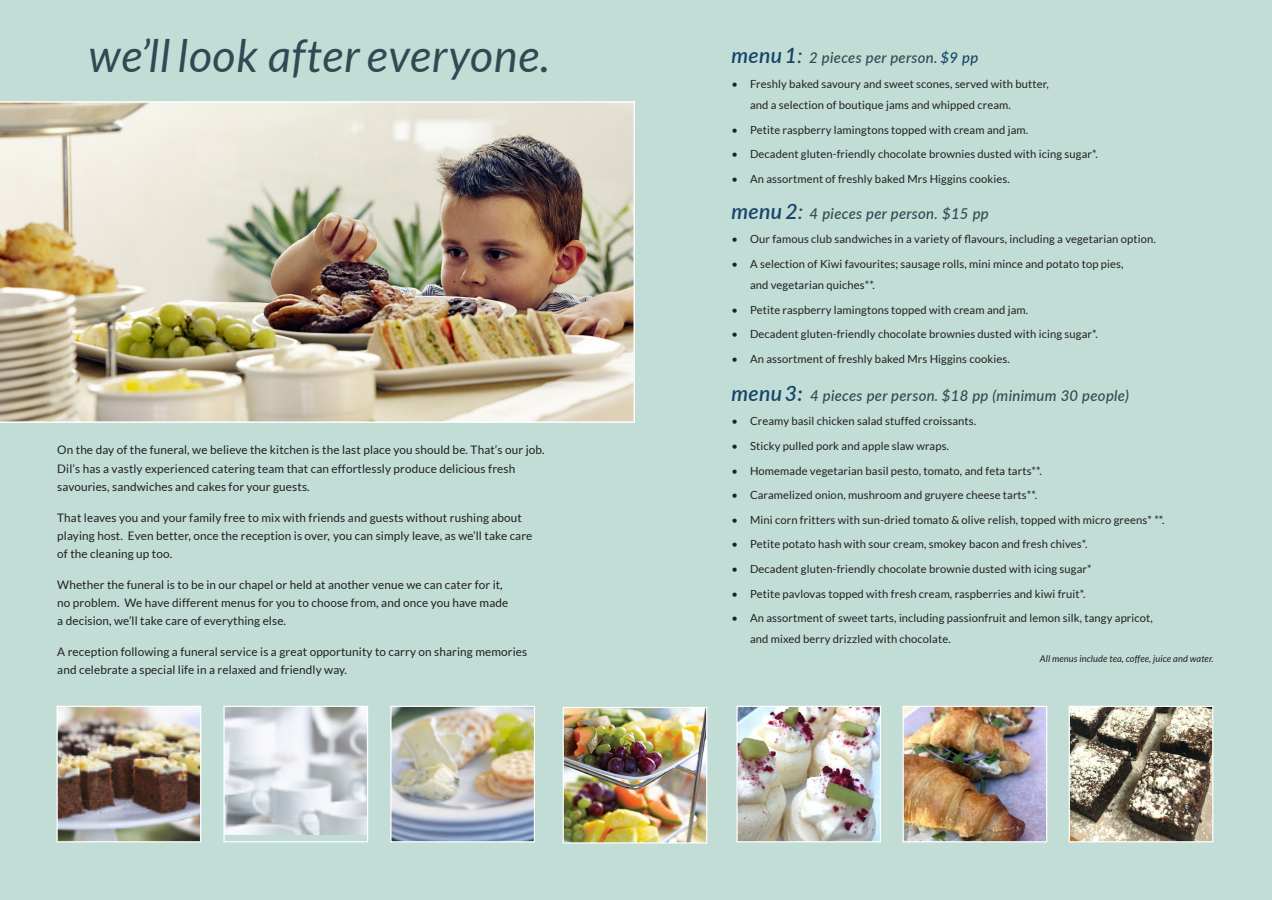
<style>
.page{position:relative;width:1272px;height:900px;background:#fff}
.page>*{position:absolute;margin:0;border:0;box-sizing:border-box;transform-origin:0 0}
.t1{font:italic 45px "Lato";letter-spacing:.02em;color:#324954}
.t2{font:italic 500 15px "Lato";letter-spacing:.02em;color:#324954}
.t3{font:11.7px/18.1px "Lato";letter-spacing:.01em;color:#231f20}
.t4{font:11.25px/21px "Lato";letter-spacing:.01em;color:#231f20}
.t5{font:italic 9.3px "Lato";letter-spacing:.01em;color:#231f20}
.s1{font-weight:600;font-size:21.15px;color:#184569}
.s2{font-weight:400;font-size:21.15px}
.s3{color:#184569}
</style>
<div class="page">
<div style="left:0;top:0;width:1272px;height:899px;background:#c1ddd6"></div>
<img style="left:0;top:101px;width:635px;height:322px">
<img style="left:736px;top:705px;width:145px;height:137px">
<img style="left:56px;top:705px;width:146px;height:137px">
<img style="left:902px;top:705px;width:146px;height:137px">
<svg style="left:223px;top:705px;width:145px;height:137px;background:#d1d7db"></svg>
<img style="left:562px;top:707px;width:146px;height:137px">
<svg style="left:1068px;top:705px;width:146px;height:137px;background:#948c7b"></svg>
<img style="left:390px;top:705px;width:145px;height:137px">
<h1 class="t1" style="left:89px;top:31px;width:462px">we’ll look after everyone.</h1>
<p class="t3" style="left:57px;top:441px;width:489px">On the day of the funeral, we believe the kitchen is the last place you should be. That’s our job.<br>Dil’s has a vastly experienced catering team that can effortlessly produce delicious fresh savouries, sandwiches and cakes for your guests.</p>
<p class="t3" style="left:57px;top:508px;width:477px">That leaves you and your family free to mix with friends and guests without rushing about playing host. Even better, once the reception is over, you can simply leave, as we’ll take care of the cleaning up too.</p>
<p class="t3" style="left:57px;top:575px;width:452px">Whether the funeral is to be in our chapel or held at another venue we can cater for it, no problem. We have different menus for you to choose from, and once you have made a decision, we’ll take care of everything else.</p>
<p class="t3" style="left:57px;top:642px;width:471px">A reception following a funeral service is a great opportunity to carry on sharing memories and celebrate a special life in a relaxed and friendly way.</p>
<h2 class="t2" style="left:731px;top:47px;width:248px"><span class="s1">menu 1</span><span class="s2">:</span> 2 pieces per person. <span class="s3">$9 pp</span></h2>
<p class="t4" style="left:750px;top:73px;width:300px;text-indent:-19px">• Freshly baked savoury and sweet scones, served with butter, and a selection of boutique jams and whipped cream.</p>
<p class="t4" style="left:731px;top:119px;width:298px">• Petite raspberry lamingtons topped with cream and jam.</p>
<p class="t4" style="left:731px;top:143px;width:368px">• Decadent gluten-friendly chocolate brownies dusted with icing sugar*.</p>
<p class="t4" style="left:731px;top:168px;width:280px">• An assortment of freshly baked Mrs Higgins cookies.</p>
<h2 class="t2" style="left:731px;top:202px;width:259px"><span class="s1">menu 2</span><span class="s2">:</span> 4 pieces per person. $15 pp</h2>
<p class="t4" style="left:731px;top:228px;width:426px">• Our famous club sandwiches in a variety of flavours, including a vegetarian option.</p>
<p class="t4" style="left:750px;top:253px;width:375px;text-indent:-19px">• A selection of Kiwi favourites; sausage rolls, mini mince and potato top pies, and vegetarian quiches**.</p>
<p class="t4" style="left:731px;top:299px;width:298px">• Petite raspberry lamingtons topped with cream and jam.</p>
<p class="t4" style="left:731px;top:323px;width:368px">• Decadent gluten-friendly chocolate brownies dusted with icing sugar*.</p>
<p class="t4" style="left:731px;top:348px;width:280px">• An assortment of freshly baked Mrs Higgins cookies.</p>
<h2 class="t2" style="left:731px;top:384px;width:399px"><span class="s1">menu 3:</span> 4 pieces per person. $18 pp (minimum 30 people)</h2>
<p class="t4" style="left:731px;top:411px;width:246px">• Creamy basil chicken salad stuffed croissants.</p>
<p class="t4" style="left:731px;top:435px;width:219px">• Sticky pulled pork and apple slaw wraps.</p>
<p class="t4" style="left:731px;top:460px;width:312px">• Homemade vegetarian basil pesto, tomato, and feta tarts**.</p>
<p class="t4" style="left:731px;top:484px;width:307px">• Caramelized onion, mushroom and gruyere cheese tarts**.</p>
<p class="t4" style="left:731px;top:509px;width:435px">• Mini corn fritters with sun-dried tomato &amp; olive relish, topped with micro greens* **.</p>
<p class="t4" style="left:731px;top:533px;width:357px">• Petite potato hash with sour cream, smokey bacon and fresh chives*.</p>
<p class="t4" style="left:731px;top:558px;width:362px">• Decadent gluten-friendly chocolate brownie dusted with icing sugar*</p>
<p class="t4" style="left:731px;top:583px;width:356px">• Petite pavlovas topped with fresh cream, raspberries and kiwi fruit*.</p>
<p class="t4" style="left:750px;top:607px;width:404px;text-indent:-19px">• An assortment of sweet tarts, including passionfruit and lemon silk, tangy apricot, and mixed berry drizzled with chocolate.</p>
<p class="t5" style="left:1040px;top:653px;width:175px">All menus include tea, coffee, juice and water.</p>
</div>
